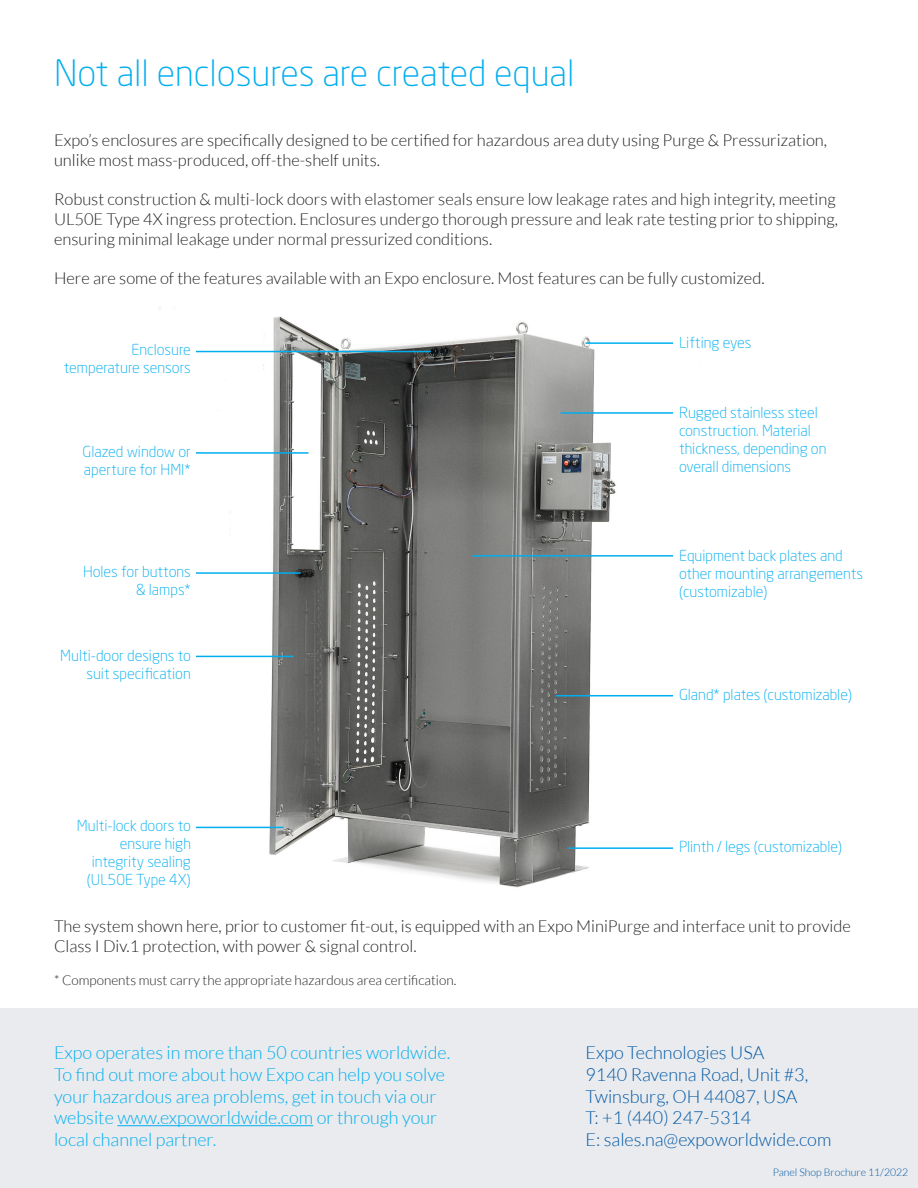
<style>
.page{position:relative;width:918px;height:1188px;background:#fff}
.page>*{position:absolute;margin:0;border:0;box-sizing:border-box;transform-origin:0 0}
.t1{font:300 36px "Neo Sans W1 G";color:#00aeef}
.t2{font:300 18px/21.6px "Lato";color:#00aeef}
.t3{font:300 18px "Lato";color:#0158a6}
.t4{font:300 16.5px/19.8px "Lato";color:#231f20}
.t5{font:300 15px/18px "Neo Sans W1 G";color:#00aeef}
.t6{font:300 13.5px "Lato";color:#231f20}
.t7{font:300 10.5px "Lato";color:#0158a6}
</style>
<div class="page">
<div style="left:0;top:1009px;width:918px;height:179px;background:#e9ebee"></div>
<hr style="left:117px;top:1125px;width:196px;height:1px;background:#00aeef">
<img style="left:159px;top:307px;width:515px;height:581px">
<hr style="left:585px;top:342px;width:88px;height:2px;background:#00aeef">
<hr style="left:561px;top:412px;width:112px;height:2px;background:#00aeef">
<hr style="left:472px;top:555px;width:201px;height:2px;background:#00aeef">
<hr style="left:556px;top:695px;width:117px;height:1px;background:#00aeef">
<hr style="left:568px;top:847px;width:105px;height:2px;background:#00aeef">
<hr style="left:196px;top:351px;width:235px;height:1px;background:#00aeef">
<hr style="left:196px;top:452px;width:112px;height:2px;background:#00aeef">
<hr style="left:196px;top:572px;width:105px;height:2px;background:#00aeef">
<hr style="left:196px;top:656px;width:98px;height:1px;background:#00aeef">
<hr style="left:196px;top:827px;width:88px;height:1px;background:#00aeef">
<p class="t1" style="left:54px;top:51px;width:522px">Not all enclosures are created equal</p>
<p class="t4" style="left:54px;top:130px;width:775px">Expo’s enclosures are specifically designed to be certified for hazardous area duty using Purge &amp; Pressurization, unlike most mass-produced, off-the-shelf units.</p>
<p class="t4" style="left:54px;top:189px;width:785px">Robust construction &amp; multi-lock doors with elastomer seals ensure low leakage rates and high integrity, meeting<br>UL50E Type 4X ingress protection. Enclosures undergo thorough pressure and leak rate testing prior to shipping, ensuring minimal leakage under normal pressurized conditions.</p>
<p class="t4" style="left:54px;top:269px;width:712px">Here are some of the features available with an Expo enclosure. Most features can be fully customized.</p>
<p class="t5" style="left:64px;top:340px;width:128px;text-align:right">Enclosure temperature sensors</p>
<p class="t5" style="left:83px;top:442px;width:110px">Glazed window or aperture for HMI*</p>
<p class="t5" style="left:83px;top:562px;width:109px;text-align:right">Holes for buttons &amp; lamps*</p>
<p class="t5" style="left:60px;top:646px;width:132px">Multi-door designs to</p>
<p class="t5" style="left:87px;top:664px;width:106px">suit specification</p>
<p class="t5" style="left:77px;top:816px;width:115px;text-align:right">Multi-lock doors to ensure high integrity sealing (UL50E Type 4X)</p>
<p class="t5" style="left:679px;top:334px;width:74px">Lifting eyes</p>
<p class="t5" style="left:679px;top:404px;width:149px">Rugged stainless steel construction. Material thickness, depending on overall dimensions</p>
<p class="t5" style="left:679px;top:546px;width:186px">Equipment back plates and other mounting arrangements (customizable)</p>
<p class="t5" style="left:679px;top:685px;width:174px">Gland* plates (customizable)</p>
<p class="t5" style="left:679px;top:837px;width:165px">Plinth / legs (customizable)</p>
<p class="t4" style="left:54px;top:917px;width:798px">The system shown here, prior to customer fit-out, is equipped with an Expo MiniPurge and interface unit to provide<br>Class I Div.1 protection, with power &amp; signal control.</p>
<p class="t6" style="left:54px;top:972px;width:404px">* Components must carry the appropriate hazardous area certification.</p>
<p class="t2" style="left:54px;top:1042px;width:398px">Expo operates in more than 50 countries worldwide.<br>To find out more about how Expo can help you solve your hazardous area problems, get in touch via our website www.expoworldwide.com or through your local channel partner.</p>
<p class="t3" style="left:585px;top:1043px;width:180px">Expo Technologies USA</p>
<p class="t3" style="left:585px;top:1065px;width:224px">9140 Ravenna Road, Unit #3,</p>
<p class="t3" style="left:585px;top:1087px;width:213px">Twinsburg, OH 44087, USA</p>
<p class="t3" style="left:585px;top:1108px;width:167px">T: +1 (440) 247-5314</p>
<p class="t3" style="left:585px;top:1130px;width:247px">E: sales.na@expoworldwide.com</p>
<p class="t7" style="left:773px;top:1167px;width:137px">Panel Shop Brochure 11/2022</p>
</div>
